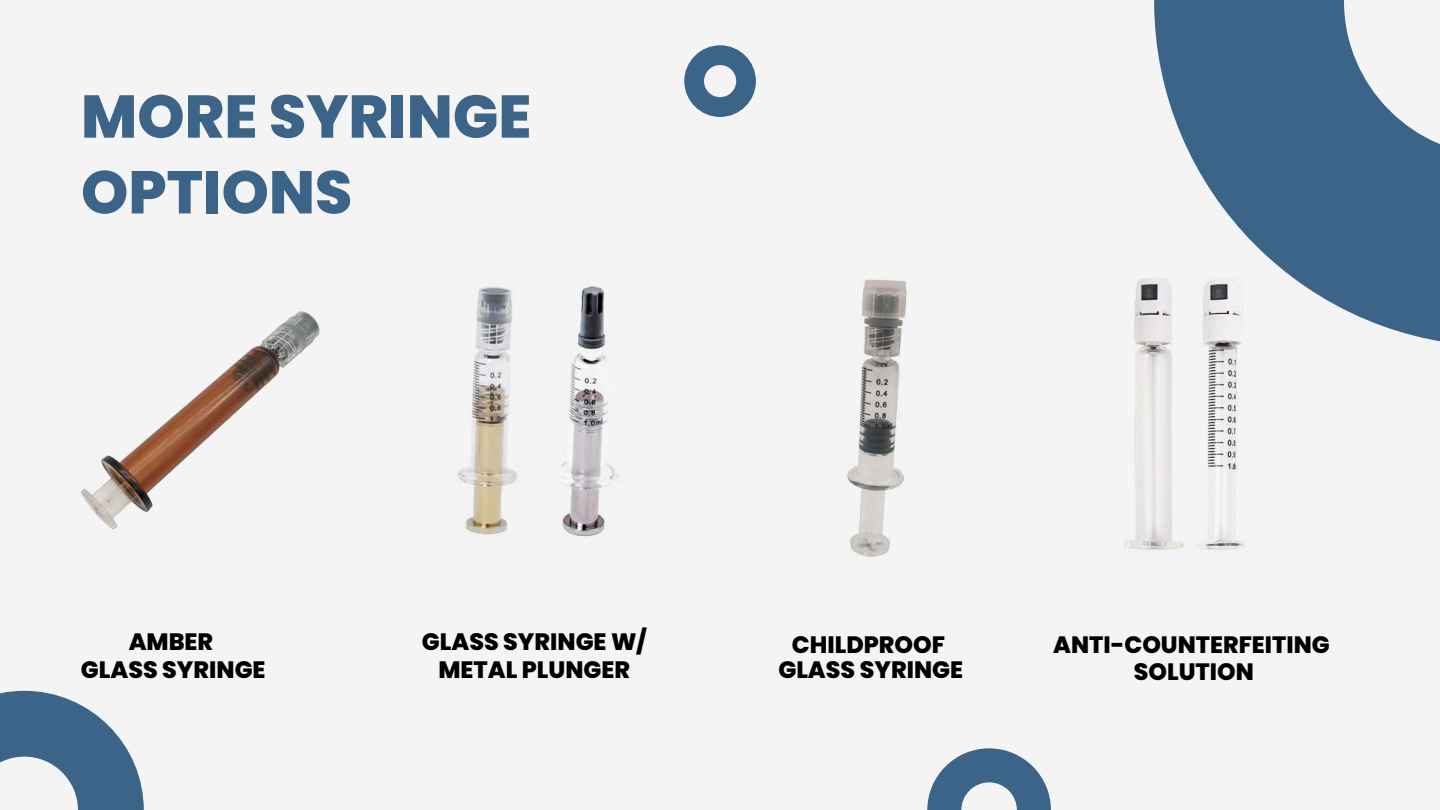
<style>
.page{position:relative;width:1440px;height:810px;background:#f4f4f4}
.page>*{position:absolute;margin:0;border:0;box-sizing:border-box;transform-origin:0 0}
.t1{font:800 60.2px/75.8px "Poppins";color:#3c6489}
.t2{font:800 23.7px/27.8px "Poppins";color:#000;text-align:center}
.t3{font:800 23.6px/27.8px "Poppins";color:#000;text-align:center}
</style>
<div class="page">
<svg style="left:1154px;top:0;width:286px;height:342px;fill:#3c6489"></svg>
<svg style="left:0;top:691px;width:144px;height:119px"></svg>
<svg style="left:684px;top:45px;width:72px;height:72px"></svg>
<svg style="left:927px;top:748px;width:124px;height:62px"></svg>
<img style="left:80px;top:311px;width:240px;height:219px">
<img style="left:457px;top:286px;width:164px;height:251px">
<img style="left:845px;top:279px;width:62px;height:278px">
<img style="left:1124px;top:257px;width:217px;height:293px">
<h1 class="t1" style="left:81px;top:79px;width:452px">MORE SYRINGE<br>OPTIONS</h1>
<p class="t2" style="left:81px;top:628px;width:186px">AMBER<br>GLASS SYRINGE</p>
<p class="t2" style="left:422px;top:628px;width:226px">GLASS SYRINGE W/<br>METAL PLUNGER</p>
<p class="t2" style="left:778px;top:632px;width:186px;line-height:25.5px">CHILDPROOF<br>GLASS SYRINGE</p>
<p class="t3" style="left:1053px;top:630px;width:278px">ANTI-COUNTERFEITING<br>SOLUTION</p>
</div>
